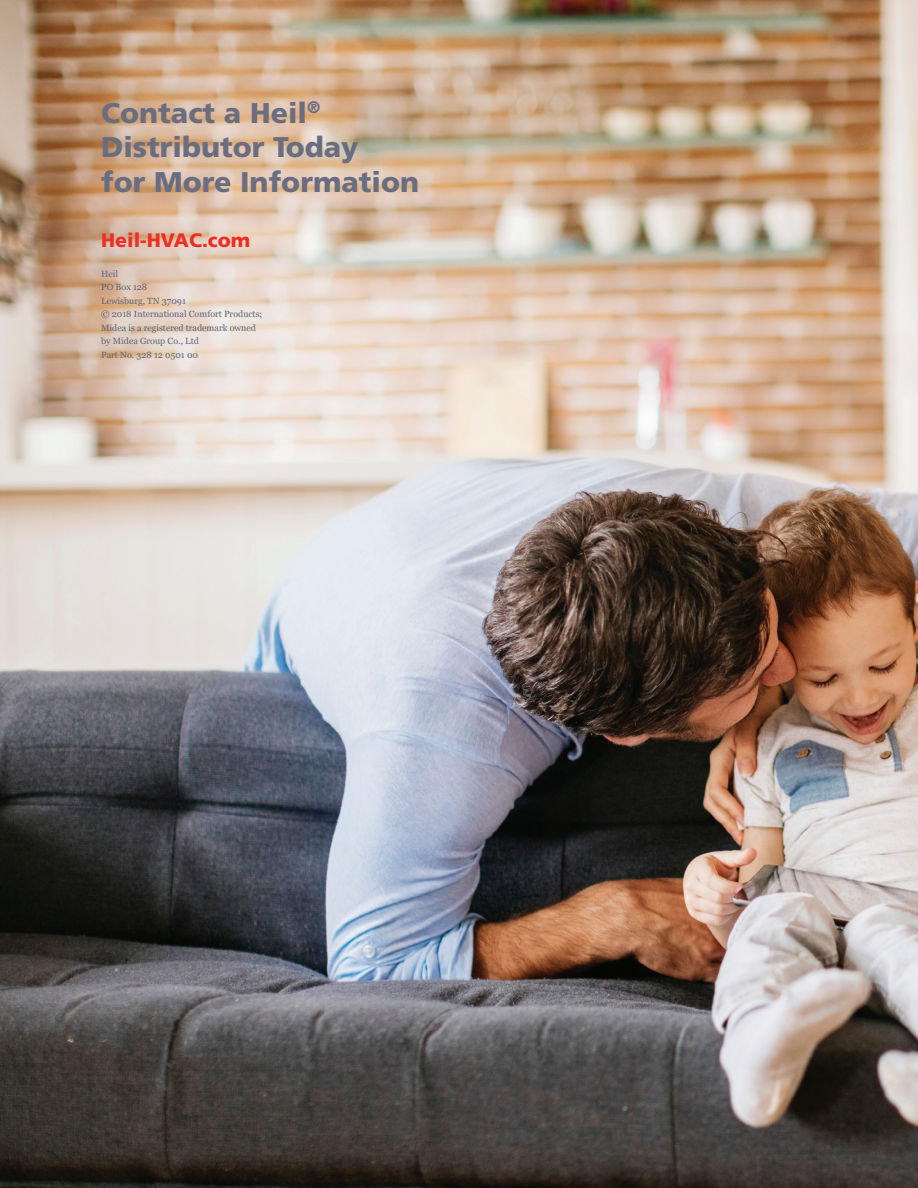
<style>
.page{position:relative;width:918px;height:1188px;background:#fff}
.page>*{position:absolute;margin:0;border:0;box-sizing:border-box;transform-origin:0 0}
.t1{font:900 28.5px/34.5px "Frutiger LT Std";color:#6a6d7f}
.t2{font:900 19.5px "Frutiger LT Std";color:#ee2e22}
.t3{font:9px/13.5px "Georgia";color:#5f6577}
</style>
<div class="page">
<img style="left:0;top:0;width:918px;height:1188px">
<h1 class="t1" style="left:101px;top:95px;width:319px">Contact a Heil<sup>®<br></sup>Distributor Today<br>for More Information</h1>
<h2 class="t2" style="left:101px;top:228px;width:151px">Heil-HVAC.com</h2>
<p class="t3" style="left:101px;top:267px;width:163px">Heil<br>PO Box 128<br>Lewisburg, TN 37091<br>© 2018 International Comfort Products;<br>Midea is a registered trademark owned by Midea Group Co., Ltd<br>Part No. 328 12 0501 00</p>
</div>
